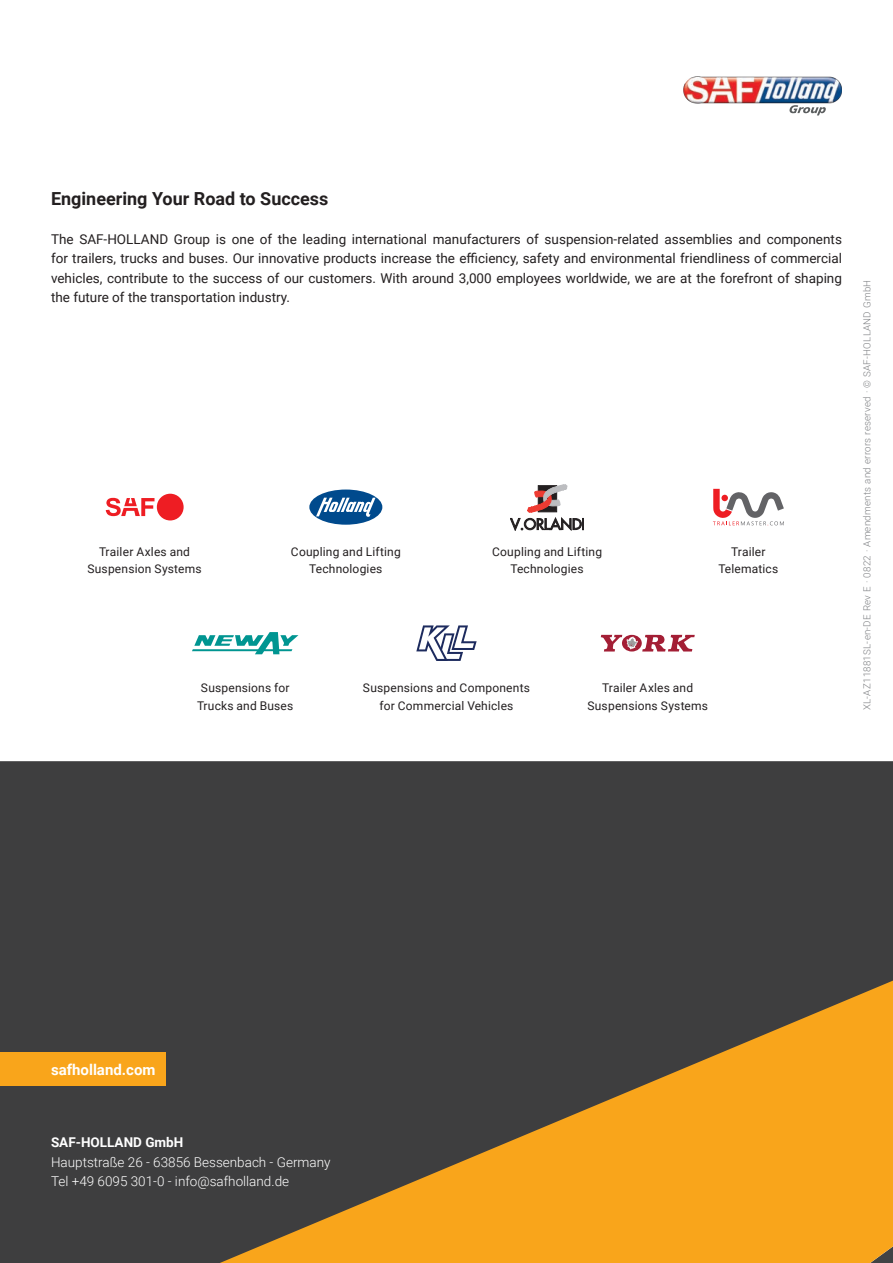
<style>
.page{position:relative;width:893px;height:1263px;background:#fff}
.page>*{position:absolute;margin:0;border:0;box-sizing:border-box;transform-origin:0 0}
.t1{font:700 18px "Roboto";color:#231f20}
.t2{font:700 15px "Roboto";color:#fff}
.t3{font:13.5px/19.5px "Roboto";color:#231f20;text-align:justify}
.t4{font:300 13.5px/19.5px "Roboto";color:#fff}
.t5{font:700 13.5px "Roboto";color:#fff}
.t6{font:12px/17.1px "Roboto";letter-spacing:.015em;color:#231f20;text-align:center}
.t7{font:300 9.75px "Roboto";letter-spacing:.025em;color:#808285}
</style>
<div class="page">
<div style="left:0;top:761px;width:893px;height:502px;background:#3e3e3f"></div>
<svg style="left:220px;top:980px;width:673px;height:283px;background:#9b712d"></svg>
<div style="left:0;top:1052px;width:166px;height:34px;background:#f9a51b"></div>
<img style="left:683px;top:77px;width:159px;height:27px">
<svg style="left:789px;top:105px;width:37px;height:10px"></svg>
<svg style="left:416px;top:625px;width:61px;height:36px"></svg>
<svg style="left:601px;top:635px;width:94px;height:16px"></svg>
<svg style="left:192px;top:632px;width:106px;height:22px"></svg>
<div style="left:309px;top:489px;width:73px;height:36px;background:#004a8d;border-radius:50%"></div>
<svg style="left:316px;top:498px;width:60px;height:19px"></svg>
<svg style="left:510px;top:485px;width:74px;height:45px"></svg>
<div style="left:157px;top:494px;width:27px;height:26px;background:#ee1d23;border-radius:50%"></div>
<svg style="left:106px;top:498px;width:49px;height:18px"></svg>
<svg style="left:713px;top:489px;width:71px;height:37px"></svg>
<p class="t1" style="left:51px;top:186px;width:279px">Engineering Your Road to Success</p>
<p class="t3" style="left:51px;top:229px;width:792px">The SAF-HOLLAND Group is one of the leading international manufacturers of suspension-related assemblies and components for trailers, trucks and buses. Our innovative products increase the efficiency, safety and environmental friendliness of commercial vehicles, contribute to the success of our customers. With around 3,000 employees worldwide, we are at the forefront of shaping the future of the transportation industry.</p>
<p class="t6" style="left:291px;top:543px;width:111px">Coupling and Lifting</p>
<p class="t6" style="left:309px;top:560px;width:75px">Technologies</p>
<p class="t6" style="left:492px;top:543px;width:111px">Coupling and Lifting</p>
<p class="t6" style="left:511px;top:560px;width:75px">Technologies</p>
<p class="t6" style="left:87px;top:543px;width:116px">Trailer Axles and<br>Suspension Systems</p>
<p class="t6" style="left:731px;top:543px;width:36px">Trailer</p>
<p class="t6" style="left:718px;top:560px;width:61px">Telematics</p>
<p class="t6" style="left:201px;top:679px;width:90px">Suspensions for</p>
<p class="t6" style="left:197px;top:696px;width:98px">Trucks and Buses</p>
<p class="t6" style="left:363px;top:679px;width:169px">Suspensions and Components</p>
<p class="t6" style="left:379px;top:696px;width:135px">for Commercial Vehicles</p>
<p class="t6" style="left:587px;top:679px;width:122px">Trailer Axles and<br>Suspensions Systems</p>
<p class="t7" style="left:860px;top:710px;width:432px;rotate:-90deg">XL-AZ11881SL-en-DE Rev E · 0822 · Amendments and errors reserved · © SAF-HOLLAND GmbH</p>
<p class="t2" style="left:51px;top:1059px;width:106px">safholland.com</p>
<p class="t5" style="left:51px;top:1133px;width:134px">SAF-HOLLAND GmbH</p>
<p class="t4" style="left:51px;top:1152px;width:281px">Hauptstraße 26 - 63856 Bessenbach - Germany<br>Tel +49 6095 301-0 - info@safholland.de</p>
</div>
